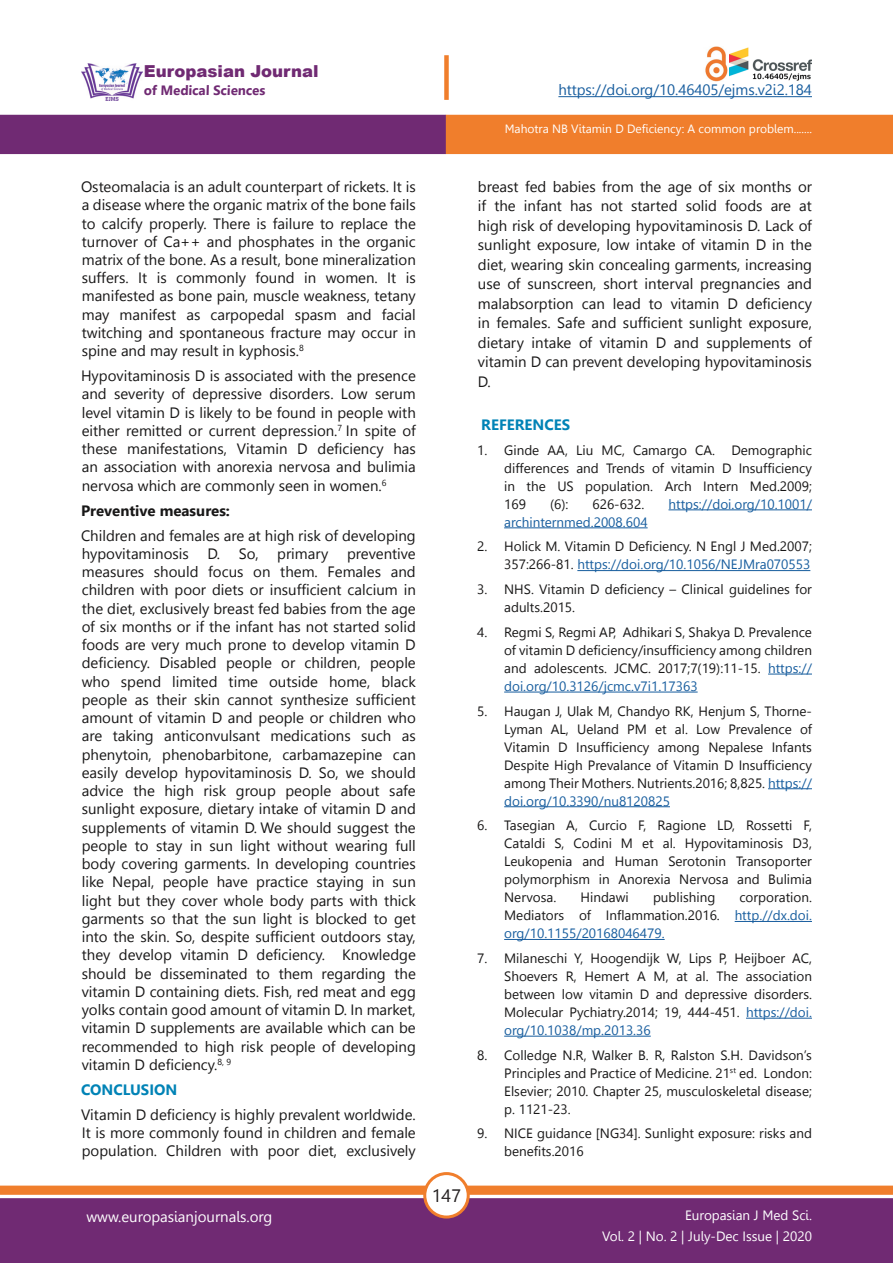
<style>
.page{position:relative;width:893px;height:1263px;background:#fff}
.page>*{position:absolute;margin:0;border:0;box-sizing:border-box;transform-origin:0 0}
.t1{font:18px "Leelawadee";color:#231f20}
.t2{font:900 16.5px "Arial";color:#702a73}
.t3{font:15px/18.3px "Leelawadee UI";color:#181717;text-align:justify}
.t4{font:15px "Leelawadee";letter-spacing:-.005em;color:#175d9e}
.t5{font:15px "Leelawadee";color:#fff}
.Body_Headings{font:700 15px "Leelawadee UI";color:#0083b6}
.t6{font:700 15px "Leelawadee UI";color:#181717}
.t7{font:13.5px/18px "Leelawadee UI";color:#181717;text-align:justify}
.t8{font:13.5px/21px "Leelawadee";color:#fff;text-align:right}
.t9{font:13.5px "Leelawadee UI";color:#175d9e}
.t10{font:700 13.5px "Leelawadee UI";color:#702a73}
.t11{font:12px "Leelawadee";color:#fff}
.s1{color:#175d9e}
</style>
<div class="page">
<div style="left:0;top:1198px;width:893px;height:65px;background:#702a73;border:2px solid #702a73"></div>
<div style="left:0;top:1185px;width:893px;height:10px;background:#f07e2c;border:1px solid #f07e2c"></div>
<div style="left:425px;top:1173px;width:43px;height:44px;background:#fff;border-radius:50%"></div>
<div style="left:423px;top:1172px;width:47px;height:46px;border:3px solid #f07e2c;border-radius:50%"></div>
<div style="left:0;top:115px;width:446px;height:39px;background:#702a73"></div>
<div style="left:446px;top:115px;width:447px;height:39px;background:#f07e2c"></div>
<div style="left:444px;top:55px;width:5px;height:45px;background:#f07e2c"></div>
<img style="left:81px;top:63px;width:61px;height:37px">
<hr style="left:558px;top:96px;width:254px;height:1px;background:#175d9e">
<img style="left:705px;top:46px;width:107px;height:35px">
<hr style="left:668px;top:509px;width:144px;height:1px;background:#175d9e">
<hr style="left:504px;top:527px;width:144px;height:1px;background:#175d9e">
<hr style="left:577px;top:570px;width:233px;height:1px;background:#175d9e">
<hr style="left:768px;top:674px;width:44px;height:1px;background:#175d9e">
<hr style="left:504px;top:692px;width:194px;height:1px;background:#175d9e">
<hr style="left:768px;top:788px;width:44px;height:1px;background:#175d9e">
<hr style="left:504px;top:806px;width:166px;height:1px;background:#175d9e">
<hr style="left:735px;top:921px;width:77px;height:1px;background:#175d9e">
<hr style="left:504px;top:939px;width:161px;height:1px;background:#175d9e">
<hr style="left:746px;top:1018px;width:66px;height:1px;background:#175d9e">
<hr style="left:504px;top:1036px;width:147px;height:1px;background:#175d9e">
<p class="t2" style="left:144px;top:59px;width:176px">Europasian Journal</p>
<p class="t10" style="left:144px;top:80px;width:123px">of Medical Sciences</p>
<p class="t4" style="left:558px;top:81px;width:255px">https://doi.org/10.46405/ejms.v2i2.184</p>
<p class="t11" style="left:505px;top:122px;width:309px">Mahotra NB Vitamin D Deficiency: A common problem.......</p>
<p class="t3" style="left:81px;top:177px;width:336px">Osteomalacia is an adult counterpart of rickets. It is a disease where the organic matrix of the bone fails to calcify properly. There is failure to replace the turnover of Ca++ and phosphates in the organic matrix of the bone. As a result, bone mineralization suffers. It is commonly found in women. It is manifested as bone pain, muscle weakness, tetany may manifest as carpopedal spasm and facial twitching and spontaneous fracture may occur in spine and may result in kyphosis.<sup>8</sup></p>
<p class="t3" style="left:81px;top:366px;width:336px">Hypovitaminosis D is associated with the presence and severity of depressive disorders. Low serum level vitamin D is likely to be found in people with either remitted or current depression.<sup>7</sup> In spite of these manifestations, Vitamin D deficiency has an association with anorexia nervosa and bulimia nervosa which are commonly seen in women.<sup>6</sup></p>
<p class="t6" style="left:81px;top:500px;width:151px">Preventive measures:</p>
<p class="t3" style="left:81px;top:525px;width:336px">Children and females are at high risk of developing hypovitaminosis D. So, primary preventive measures should focus on them. Females and children with poor diets or insufficient calcium in the diet, exclusively breast fed babies from the age of six months or if the infant has not started solid foods are very much prone to develop vitamin D deficiency. Disabled people or children, people who spend limited time outside home, black people as their skin cannot synthesize sufficient amount of vitamin D and people or children who are taking anticonvulsant medications such as phenytoin, phenobarbitone, carbamazepine can easily develop hypovitaminosis D. So, we should advice the high risk group people about safe sunlight exposure, dietary intake of vitamin D and supplements of vitamin D. We should suggest the people to stay in sun light without wearing full body covering garments. In developing countries like Nepal, people have practice staying in sun light but they cover whole body parts with thick garments so that the sun light is blocked to get into the skin. So, despite sufficient outdoors stay, they develop vitamin D deficiency. Knowledge should be disseminated to them regarding the vitamin D containing diets. Fish, red meat and egg yolks contain good amount of vitamin D. In market, vitamin D supplements are available which can be recommended to high risk people of developing vitamin D deficiency.<sup>8,</sup> <sup>9</sup></p>
<p class="Body_Headings" style="left:81px;top:1079px;width:98px">CONCLUSION</p>
<p class="t3" style="left:81px;top:1105px;width:336px">Vitamin D deficiency is highly prevalent worldwide.<br>It is more commonly found in children and female population. Children with poor diet, exclusively</p>
<p class="t1" style="left:432px;top:1185px;width:31px">147</p>
<p class="t3" style="left:478px;top:176px;width:336px;line-height:19.5px">breast fed babies from the age of six months or if the infant has not started solid foods are at high risk of developing hypovitaminosis D. Lack of sunlight exposure, low intake of vitamin D in the diet, wearing skin concealing garments, increasing use of sunscreen, short interval pregnancies and malabsorption can lead to vitamin D deficiency in females. Safe and sufficient sunlight exposure, dietary intake of vitamin D and supplements of vitamin D can prevent developing hypovitaminosis D.</p>
<p class="Body_Headings" style="left:481px;top:414px;width:90px">REFERENCES</p>
<p class="t7" style="left:504px;top:440px;width:309px;text-indent:-27px">1. Ginde AA, Liu MC, Camargo CA. Demographic differences and Trends of vitamin D Insufficiency in the US population. Arch Intern Med.2009; 169</p>
<p class="t7" style="left:550px;top:494px;width:20px">(6):</p>
<p class="t7" style="left:592px;top:494px;width:53px">626-632.</p>
<p class="t9" style="left:668px;top:494px;width:145px">https://doi.org/10.1001/</p>
<p class="t9" style="left:504px;top:512px;width:145px">archinternmed.2008.604</p>
<p class="t7" style="left:477px;top:537px;width:336px;text-align:right">2. Holick M. Vitamin D Deficiency. N Engl J Med.2007;<br>357:266-81. <span class="s1">https://doi.org/10.1056/NEJMra070553</span></p>
<p class="t7" style="left:504px;top:580px;width:309px;text-indent:-27px">3. NHS. Vitamin D deficiency – Clinical guidelines for adults.2015.</p>
<p class="t7" style="left:504px;top:622px;width:309px;text-indent:-27px">4. Regmi S, Regmi AP, Adhikari S, Shakya D. Prevalence of vitamin D deficiency/insufficiency among children and adolescents. JCMC. 2017;7(19):11-15. <span class="s1">https:// doi.org/10.3126/jcmc.v7i1.17363</span></p>
<p class="t7" style="left:504px;top:701px;width:309px;text-indent:-27px">5. Haugan J, Ulak M, Chandyo RK, Henjum S, Thorne-Lyman AL, Ueland PM et al. Low Prevalence of Vitamin D Insufficiency among Nepalese Infants Despite High Prevalance of Vitamin D Insufficiency among Their Mothers. Nutrients.2016; 8,825. <span class="s1">https:// doi.org/10.3390/nu8120825</span></p>
<p class="t7" style="left:504px;top:816px;width:309px;text-indent:-27px">6. Tasegian A, Curcio F, Ragione LD, Rossetti F, Cataldi S, Codini M et al. Hypovitaminosis D3, Leukopenia and Human Serotonin Transoporter polymorphism in Anorexia Nervosa and Bulimia Nervosa.</p>
<p class="t7" style="left:580px;top:888px;width:50px">Hindawi</p>
<p class="t7" style="left:653px;top:888px;width:64px">publishing</p>
<p class="t7" style="left:504px;top:888px;width:309px;text-indent:235px">corporation.<br>Mediators of Inflammation.2016. <span class="s1">http.//dx.doi. org/10.1155/20168046479.</span></p>
<p class="t7" style="left:504px;top:948px;width:309px;text-indent:-27px">7. Milaneschi Y, Hoogendijk W, Lips P, Heijboer AC, Shoevers R, Hemert A M, at al. The association between low vitamin D and depressive disorders.<br>Molecular Pychiatry.2014; 19, 444-451. <span class="s1">https://doi. org/10.1038/mp.2013.36</span></p>
<p class="t7" style="left:504px;top:1045px;width:309px;text-indent:-27px">8. Colledge N.R, Walker B. R, Ralston S.H. Davidson’s Principles and Practice of Medicine. 21<sup>st</sup> ed. London:<br>Elsevier; 2010. Chapter 25, musculoskeletal disease; p. 1121-23.</p>
<p class="t7" style="left:504px;top:1124px;width:309px;text-indent:-27px">9. NICE guidance [NG34]. Sunlight exposure: risks and benefits.2016</p>
<p class="t5" style="left:86px;top:1208px;width:187px">www.europasianjournals.org</p>
<p class="t8" style="left:602px;top:1205px;width:211px">Europasian J Med Sci.<br>Vol. 2 | No. 2 | July-Dec Issue | 2020</p>
</div>
